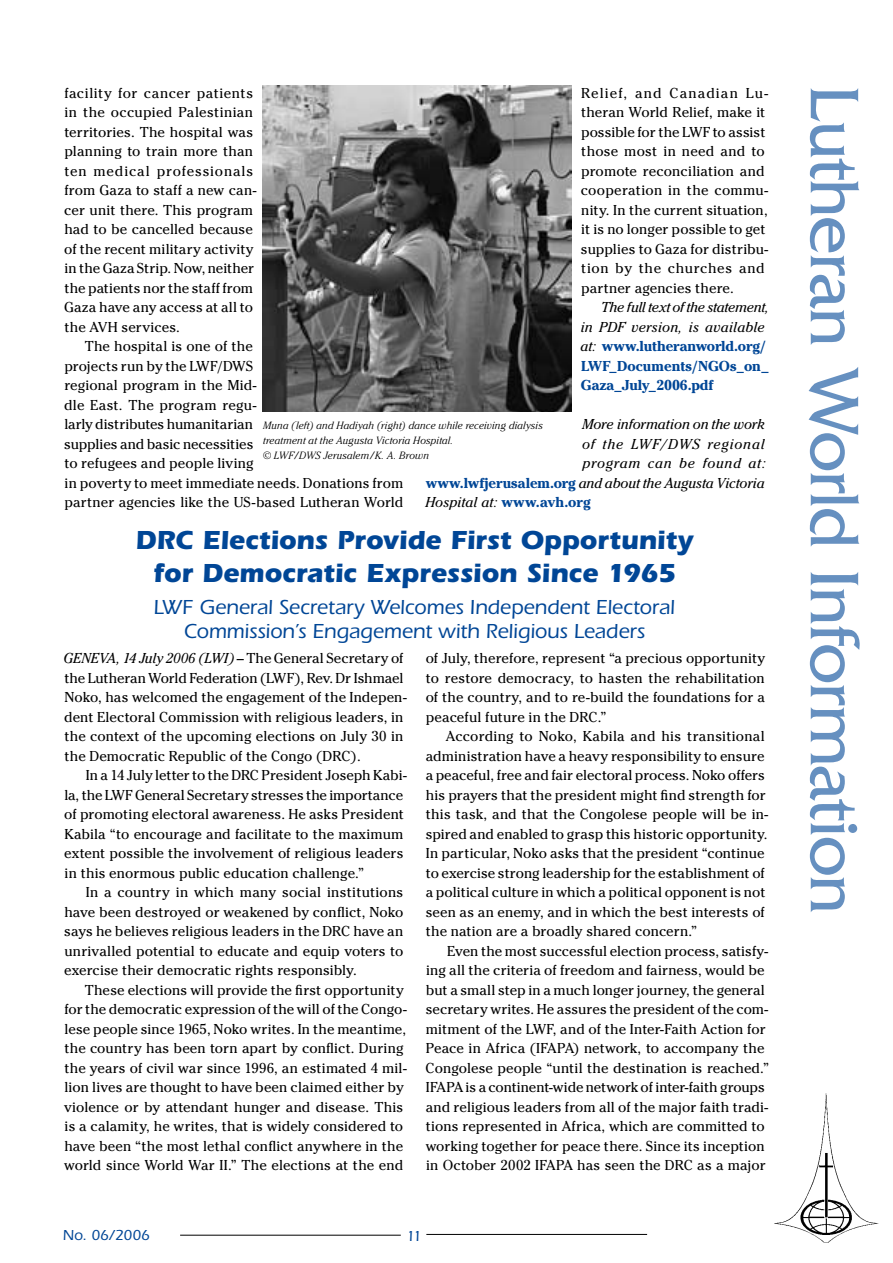
<style>
.page{position:relative;width:893px;height:1263px;background:#fff}
.page>*{position:absolute;margin:0;border:0;box-sizing:border-box;transform-origin:0 0}
.t1{font:72px "Friz Quadrata";letter-spacing:-.02em;color:#6690c0}
.t2{font:700 27px/33px "Itc Eras";letter-spacing:-.005em;color:#004696;text-align:center}
.t3{font:500 21px/24px "Itc Eras";letter-spacing:-.005em;color:#004696;text-align:center}
.t4{font:500 15px "Itc Eras";letter-spacing:-.005em;color:#004696}
.t5{font:14.25px/19.5px "Cheltenham";letter-spacing:.005em;color:#000}
.t6{font:700 14.25px/19.5px "Cheltenham";letter-spacing:-.005em;color:#004696}
.t7{font:italic 14.25px "Cheltenham";letter-spacing:.005em;color:#000}
.t8{font:14.25px "Cheltenham";letter-spacing:.035em;color:#000}
.t9{font:italic 14.25px "Cheltenham";letter-spacing:.06em;color:#000}
.t10{font:italic 14.25px "Cheltenham";letter-spacing:.055em;color:#000}
.t11{font:italic 300 10.5px/15px "Cheltenham";letter-spacing:.015em;color:#000}
.s1{font-weight:400;font-style:italic;color:#000}
.s2{font-weight:700;font-style:normal;color:#004696}
.s3{font-style:italic}
</style>
<div class="page">
<hr style="left:180px;top:1235px;width:221px;height:1px;background:#000">
<hr style="left:426px;top:1234px;width:221px;height:1px;background:#000">
<img style="left:774px;top:1093px;width:105px;height:150px">
<img style="left:262px;top:85px;width:310px;height:327px">
<p class="t5" style="left:581px;top:83px;width:189px">Relief, and Canadian Lu&shy;theran World Relief, make it possible for the LWF to assist those most in need and to promote reconciliation and cooperation in the commu&shy;nity. In the current situation, it is no longer possible to get supplies to Gaza for distribu&shy;tion by the churches and partner agencies there.</p>
<p class="t6" style="left:581px;top:297px;width:190px;text-indent:21px"><span class="s1">The full text of the statement, in PDF version, is available at:</span> www.lutheranworld.org/<br>LWF_Documents/NGOs_on_<br>Gaza_July_2006.pdf</p>
<p class="t7" style="left:582px;top:416px;width:184px">More information on the work</p>
<p class="t9" style="left:582px;top:435px;width:184px">of the LWF/DWS regional</p>
<p class="t10" style="left:582px;top:455px;width:185px">program can be found at:</p>
<p class="t7" style="left:426px;top:474px;width:340px"><span class="s2">www.lwfjerusalem.org</span> and about the Augusta Victoria</p>
<p class="t7" style="left:425px;top:494px;width:167px">Hospital at: <span class="s2">www.avh.org</span></p>
<p class="t8" style="left:64px;top:84px;width:190px">facility for cancer patients</p>
<h1 class="t1" style="left:874px;top:85px;width:830px;rotate:90deg">Lutheran World Information</h1>
<p class="t5" style="left:64px;top:102px;width:194px">in the occupied Palestinian territories. The hospital was planning to train more than ten medical professionals from Gaza to staff a new can&shy;cer unit there. This program had to be cancelled because of the recent military activity in the Gaza Strip. Now, neither the patients nor the staff from<br>Gaza have any access at all to the AVH services.</p>
<p class="t5" style="left:64px;top:336px;width:341px;text-indent:21px">The hospital is one of the<br>projects run by the LWF/DWS<br>regional program in the Mid-<br>dle East. The program regu-<br>larly distributes humanitarian<br>supplies and basic necessities<br>to refugees and people living<br>in poverty to meet immediate needs. Donations from partner agencies like the US-based Lutheran World</p>
<p class="t11" style="left:263px;top:418px;width:281px">Muna (left) and Hadiyah (right) dance while receiving dialysis treatment at the Augusta Victoria Hospital.<br>© LWF/DWS Jerusalem/K. A. Brown</p>
<h2 class="t2" style="left:136px;top:523px;width:559px">DRC Elections Provide First Opportunity for Democratic Expression Since 1965</h2>
<h3 class="t3" style="left:153px;top:596px;width:523px">LWF General Secretary Welcomes Independent Electoral<br>Commission’s Engagement with Religious Leaders</h3>
<p class="t5" style="left:64px;top:648px;width:345px"><span class="s3">GENEVA, 14 July 2006 (LWI)</span> – The General Secretary of the Lutheran World Federation (LWF), Rev. Dr Ishmael Noko, has welcomed the engagement of the Indepen&shy;dent Electoral Commission with religious leaders, in the context of the upcoming elections on July 30 in the Democratic Republic of the Congo (DRC).</p>
<p class="t5" style="left:64px;top:765px;width:344px;text-indent:22px">In a 14 July letter to the DRC President Joseph Kabi&shy;la, the LWF General Secretary stresses the importance of promoting electoral awareness. He asks President Kabila “to encourage and facilitate to the maximum extent possible the involvement of religious leaders in this enormous public education challenge.”</p>
<p class="t5" style="left:64px;top:882px;width:341px;text-align:justify;text-indent:22px">In a country in which many social institutions have been destroyed or weakened by conflict, Noko says he believes religious leaders in the DRC have an unrivalled potential to educate and equip voters to exercise their democratic rights responsibly.</p>
<p class="t5" style="left:64px;top:980px;width:344px;text-indent:21px">These elections will provide the first opportunity for the democratic expression of the will of the Congo&shy;lese people since 1965, Noko writes. In the meantime, the country has been torn apart by conflict. During the years of civil war since 1996, an estimated 4 mil&shy;lion lives are thought to have been claimed either by violence or by attendant hunger and disease. This is a calamity, he writes, that is widely considered to have been “the most lethal conflict anywhere in the world since World War II.” The elections at the end</p>
<p class="t5" style="left:426px;top:648px;width:341px;text-align:justify">of July, therefore, represent “a precious opportunity to restore democracy, to hasten the rehabilitation of the country, and to re-build the foundations for a peaceful future in the DRC.”</p>
<p class="t5" style="left:426px;top:726px;width:344px;text-indent:20px">According to Noko, Kabila and his transitional administration have a heavy responsibility to ensure a peaceful, free and fair electoral process. Noko offers his prayers that the president might find strength for this task, and that the Congolese people will be in&shy;spired and enabled to grasp this historic opportunity.<br>In particular, Noko asks that the president “continue to exercise strong leadership for the establishment of a political culture in which a political opponent is not seen as an enemy, and in which the best interests of the nation are a broadly shared concern.”</p>
<p class="t5" style="left:426px;top:941px;width:345px;text-indent:22px">Even the most successful election process, satisfy&shy;ing all the criteria of freedom and fairness, would be but a small step in a much longer journey, the general secretary writes. He assures the president of the com&shy;mitment of the LWF, and of the Inter-Faith Action for Peace in Africa (IFAPA) network, to accompany the Congolese people “until the destination is reached.” IFAPA is a continent-wide network of inter-faith groups and religious leaders from all of the major faith tradi&shy;tions represented in Africa, which are committed to working together for peace there. Since its inception in October 2002 IFAPA has seen the DRC as a major</p>
<p class="t4" style="left:63px;top:1227px;width:89px">No. 06/2006</p>
<p class="t4" style="left:406px;top:1227px;width:17px">11</p>
</div>
